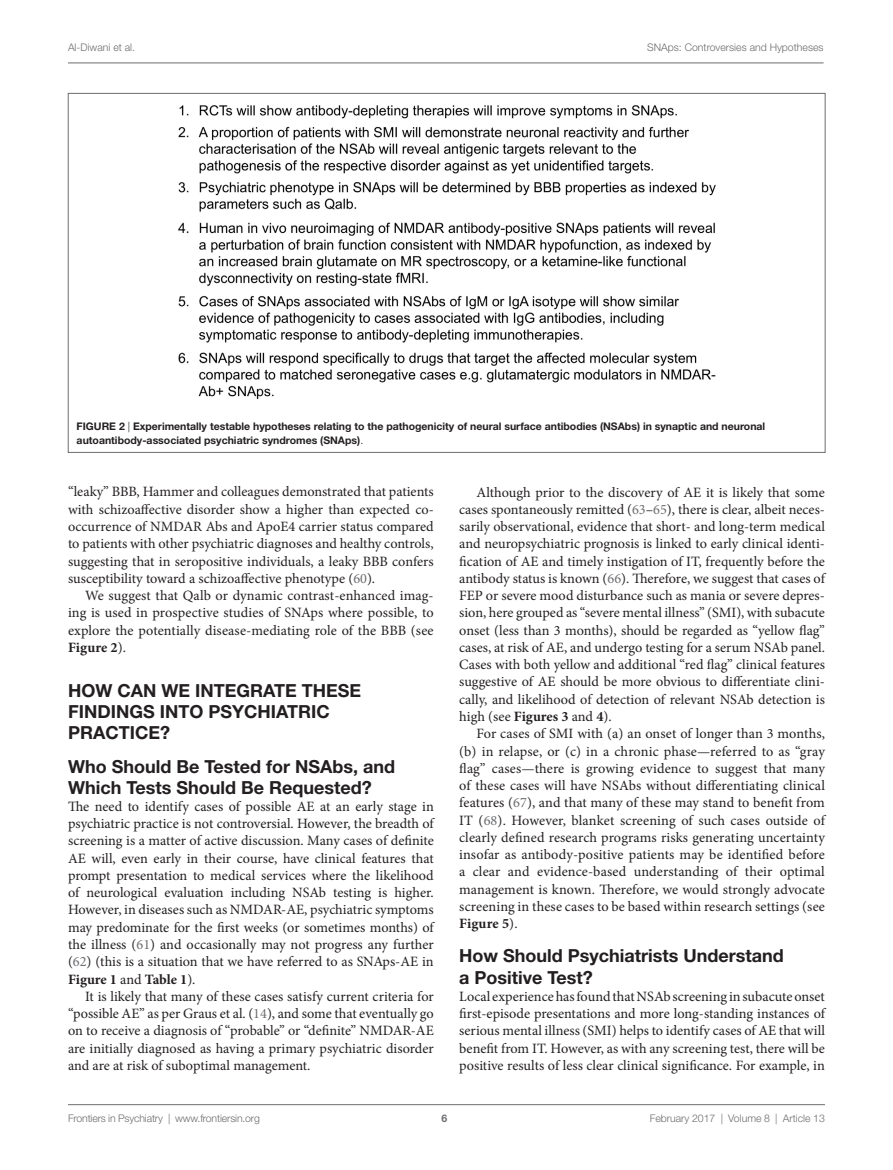
<style>
.page{position:relative;width:893px;height:1170px;background:#fff}
.page>*{position:absolute;margin:0;border:0;box-sizing:border-box;transform-origin:0 0}
.t1{font:700 18px/21px "Helvetica Neue LT Std";color:#231f20}
.t2{font:14.25px/17.2px "Minion Pro";color:#231f20;text-align:justify}
.t3{font:700 10.5px "Helvetica Neue LT Std";color:#231f20}
.t4{font:300 10.5px "Helvetica Neue LT Std";color:#6c6d70}
.t5{font:700 10.5px "Helvetica Neue LT Std";color:#6c6d70}
.s1{font-weight:300}
.s2{color:#6c6d70}
.s3{font-weight:700}
</style>
<div class="page">
<img style="left:178px;top:105px;width:538px;height:294px">
<hr style="left:68px;top:63px;width:756px;height:1px;background:#6c6d70">
<hr style="left:68px;top:1104px;width:757px;height:1px;background:#6c6d70">
<p class="t4" style="left:68px;top:41px;width:69px">Al-Diwani et al.</p>
<p class="t4" style="left:647px;top:41px;width:178px">SNAps: Controversies and Hypotheses</p>
<p class="t3" style="left:77px;top:419px;width:535px">Figure 2 <span class="s1">|</span> Experimentally testable hypotheses relating to the pathogenicity of neural surface antibodies (NSA</p>
<p class="t3" style="left:625px;top:419px;width:142px">bs) in synaptic and neuronal</p>
<p class="t3" style="left:77px;top:433px;width:255px">autoantibody-associated psychiatric syndromes (SNA</p>
<p class="t3" style="left:345px;top:433px;width:20px">ps)<span class="s1">.</span></p>
<p class="t2" style="left:68px;top:483px;width:367px">“leaky” BBB, Hammer and colleagues demonstrated that patients with schizoaffective disorder show a higher than expected co&shy;occurrence of NMDAR Abs and ApoE4 carrier status compared to patients with other psychiatric diagnoses and healthy controls, suggesting that in seropositive individuals, a leaky BBB confers susceptibility toward a schizoaffective phenotype (<span class="s2">60</span>).</p>
<p class="t2" style="left:68px;top:587px;width:367px;text-indent:17px">We suggest that Qalb or dynamic contrast-enhanced imag&shy;ing is used in prospective studies of SNAps where possible, to explore the potentially disease-mediating role of the BBB (see <span class="s3">Figure 2</span>).</p>
<p class="t1" style="left:68px;top:679px;width:140px">HOW CAN WE INTEGRATE</p>
<p class="t1" style="left:302px;top:679px;width:37px">THESE</p>
<p class="t1" style="left:68px;top:700px;width:23px">FINDINGS</p>
<p class="t1" style="left:160px;top:700px;width:12px">INTO</p>
<p class="t1" style="left:208px;top:700px;width:13px">PSY</p>
<p class="t1" style="left:244px;top:700px;width:37px">CHIATRI</p>
<p class="t1" style="left:316px;top:700px;width:15px">C</p>
<p class="t1" style="left:68px;top:721px;width:14px">PRA</p>
<p class="t1" style="left:68px;top:715px;width:241px;line-height:33.8px;text-indent:37px">CTICE?<br>Who Should Be Tested for NSA</p>
<p class="t1" style="left:68px;top:755px;width:329px;text-indent:264px">bs, and<br>Which Tests Should Be Requested?</p>
<p class="t2" style="left:68px;top:797px;width:367px">The need to identify cases of possible AE at an early stage in psychiatric practice is not controversial. However, the breadth of screening is a matter of active discussion. Many cases of definite AE will, even early in their course, have clinical features that prompt presentation to medical services where the likelihood of neurological evaluation including NSAb testing is higher.<br>However, in diseases such as NMDAR-AE, psychiatric symptoms may predominate for the first weeks (or sometimes months) of the illness (<span class="s2">61</span>) and occasionally may not progress any further (<span class="s2">62</span>) (this is a situation that we have referred to as SNAps-AE in <span class="s3">Figure 1</span> and <span class="s3">Table 1</span>).</p>
<p class="t2" style="left:68px;top:987px;width:367px;text-indent:17px">It is likely that many of these cases satisfy current criteria for “possible AE” as per Graus et al. (<span class="s2">14</span>), and some that eventually go on to receive a diagnosis of “probable” or “definite” NMDAR-AE are initially diagnosed as having a primary psychiatric disorder and are at risk of suboptimal management.</p>
<p class="t2" style="left:459px;top:483px;width:367px;text-indent:17px">Although prior to the discovery of AE it is likely that some cases spontaneously remitted (<span class="s2">63</span>–<span class="s2">65</span>), there is clear, albeit neces&shy;sarily observational, evidence that short- and long-term medical and neuropsychiatric prognosis is linked to early clinical identi&shy;fication of AE and timely instigation of IT, frequently before the antibody status is known (<span class="s2">66</span>). Therefore, we suggest that cases of FEP or severe mood disturbance such as mania or severe depres&shy;sion, here grouped as “severe mental illness” (SMI), with subacute onset (less than 3 months), should be regarded as “yellow flag” cases, at risk of AE, and undergo testing for a serum NSAb panel.<br>Cases with both yellow and additional “red flag” clinical features suggestive of AE should be more obvious to differentiate clini&shy;cally, and likelihood of detection of relevant NSAb detection is high (see <span class="s3">Figures 3</span> and <span class="s3">4</span>).</p>
<p class="t2" style="left:459px;top:725px;width:367px;text-indent:17px">For cases of SMI with (a) an onset of longer than 3 months, (b) in relapse, or (c) in a chronic phase—referred to as “gray flag” cases—there is growing evidence to suggest that many of these cases will have NSAbs without differentiating clinical features (<span class="s2">67</span>), and that many of these may stand to benefit from IT (<span class="s2">68</span>). However, blanket screening of such cases outside of clearly defined research programs risks generating uncertainty insofar as antibody-positive patients may be identified before a clear and evidence-based understanding of their optimal management is known. Therefore, we would strongly advocate screening in these cases to be based within research settings (see <span class="s3">Figure 5</span>).</p>
<p class="t1" style="left:459px;top:945px;width:326px">How Should Psychiatrists Understand a Positive Test?</p>
<p class="t2" style="left:459px;top:987px;width:367px">Local experience has found that NSAb screening in subacute onset first-episode presentations and more long-standing instances of serious mental illness (SMI) helps to identify cases of AE that will benefit from IT. However, as with any screening test, there will be positive results of less clear clinical significance. For example, in</p>
<p class="t4" style="left:68px;top:1111px;width:193px">Frontiers in Psychiatry | www.frontiersin.org</p>
<p class="t4" style="left:650px;top:1111px;width:177px">February 2017 | Volume 8 | Article 13</p>
<p class="t5" style="left:441px;top:1111px;width:7px">6</p>
</div>
